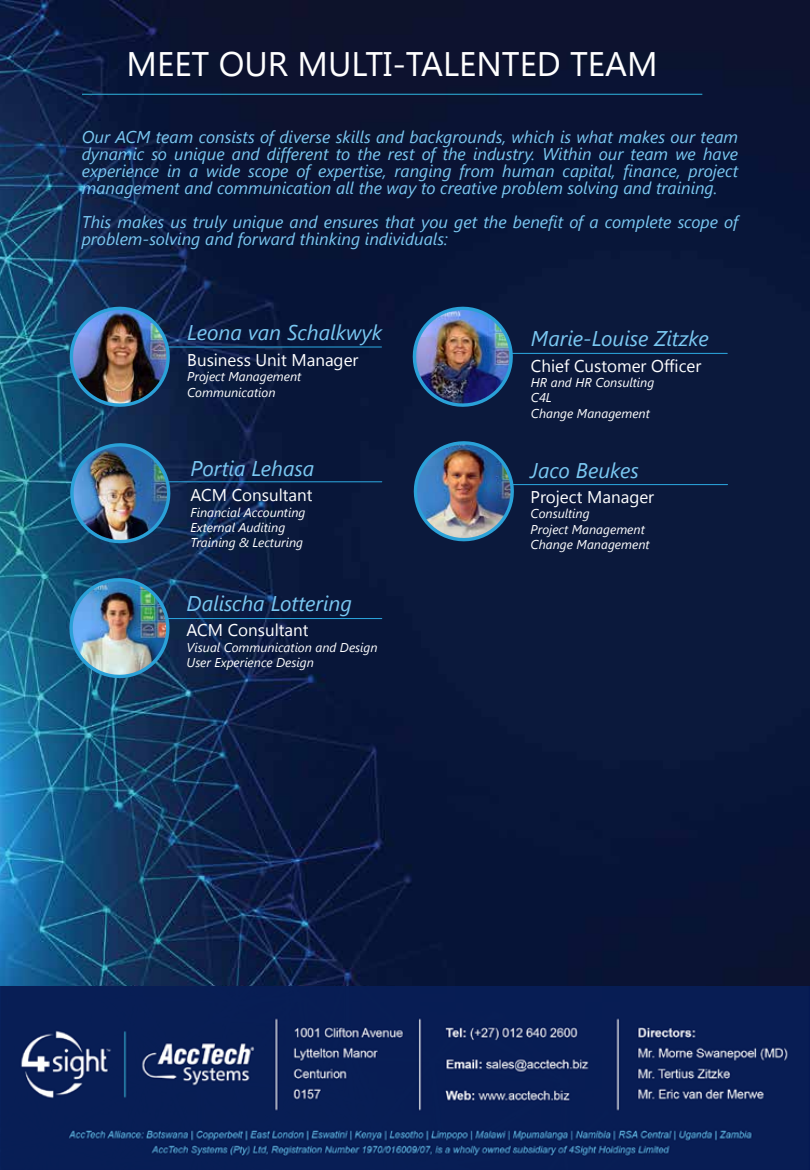
<style>
.page{position:relative;width:810px;height:1170px;background:#fff}
.page>*{position:absolute;margin:0;border:0;box-sizing:border-box;transform-origin:0 0}
.t1{font:34.05px "Segoe UI";color:#fff}
.t2{font:italic 21.3px "Segoe UI";color:#7ac8f2}
.t3{font:italic 16.95px/17px "Segoe UI";color:#7ac8f2;text-align:justify}
.t4{font:16.95px "Segoe UI";color:#fff}
.t5{font:italic 12.75px/15.3px "Segoe UI";color:#fff}
</style>
<div class="page">
<img style="left:0;top:0;width:810px;height:986px">
<hr style="left:82px;top:94px;width:620px;height:1px;background:#299bc4">
<img style="left:69px;top:441px;width:103px;height:104px">
<img style="left:68px;top:305px;width:104px;height:104px">
<img style="left:412px;top:439px;width:104px;height:104px">
<img style="left:68px;top:576px;width:103px;height:104px">
<hr style="left:167px;top:346px;width:214px;height:2px;background:#2aa1d8">
<hr style="left:167px;top:481px;width:215px;height:1px;background:#2aa1d8">
<hr style="left:167px;top:618px;width:215px;height:1px;background:#2aa1d8">
<hr style="left:512px;top:353px;width:215px;height:1px;background:#2aa1d8">
<hr style="left:511px;top:484px;width:217px;height:1px;background:#2aa1d8">
<img style="left:411px;top:305px;width:104px;height:104px">
<img style="left:0;top:986px;width:810px;height:184px">
<h1 class="t1" style="left:127px;top:40px;width:533px">MEET OUR MULTI-TALENTED TEAM</h1>
<p class="t3" style="left:82px;top:128px;width:658px">Our ACM team consists of diverse skills and backgrounds, which is what makes our team dynamic so unique and different to the rest of the industry. Within our team we have experience in a wide scope of expertise, ranging from human capital, finance, project management and communication all the way to creative problem solving and training.</p>
<p class="t3" style="left:82px;top:213px;width:658px">This makes us truly unique and ensures that you get the benefit of a complete scope of problem-solving and forward thinking individuals:</p>
<p class="t2" style="left:187px;top:318px;width:196px">Leona van Schalkwyk</p>
<p class="t4" style="left:187px;top:348px;width:173px">Business Unit Manager</p>
<p class="t5" style="left:187px;top:368px;width:116px">Project Management<br>Communication</p>
<p class="t2" style="left:191px;top:454px;width:125px">Portia Lehasa</p>
<p class="t4" style="left:191px;top:484px;width:124px">ACM Consultant</p>
<p class="t5" style="left:191px;top:504px;width:116px">Financial Accounting<br>External Auditing<br>Training &amp; Lecturing</p>
<p class="t2" style="left:187px;top:588px;width:167px">Dalischa Lottering</p>
<p class="t4" style="left:187px;top:619px;width:124px">ACM Consultant</p>
<p class="t5" style="left:187px;top:639px;width:193px">Visual Communication and Design<br>User Experience Design</p>
<p class="t2" style="left:531px;top:324px;width:179px">Marie-Louise Zitzke</p>
<p class="t4" style="left:531px;top:354px;width:172px">Chief Customer Officer</p>
<p class="t5" style="left:531px;top:374px;width:125px">HR and HR Consulting<br>C4L<br>Change Management</p>
<p class="t2" style="left:531px;top:455px;width:110px">Jaco Beukes</p>
<p class="t4" style="left:531px;top:485px;width:125px">Project Manager</p>
<p class="t5" style="left:531px;top:506px;width:120px">Consulting<br>Project Management<br>Change Management</p>
</div>
